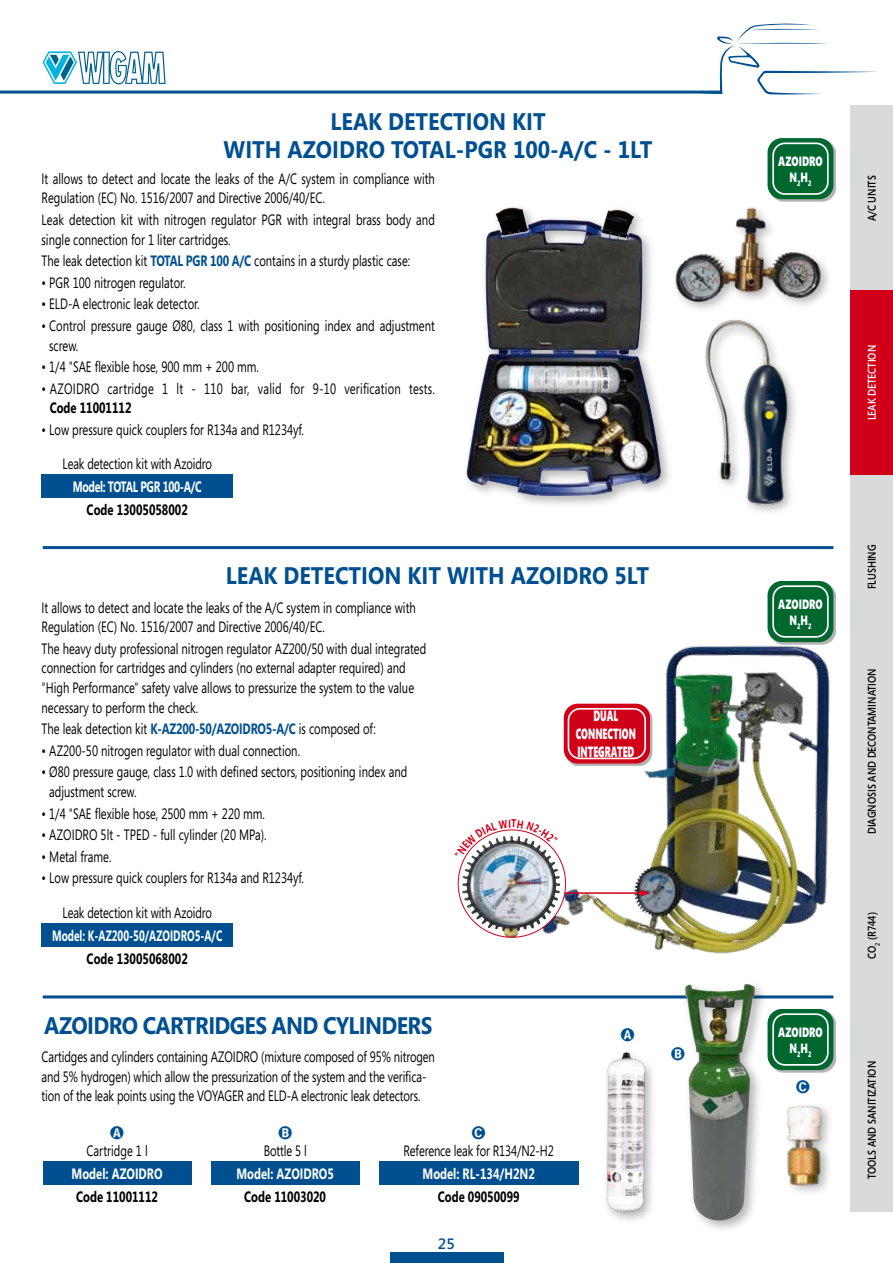
<style>
.page{position:relative;width:893px;height:1263px;background:#fff}
.page>*{position:absolute;margin:0;border:0;box-sizing:border-box;transform-origin:0 0}
.t1{font:700 24px/28.8px "Segoe";color:#005091;text-align:center;scale:.9 1}
.t2{font:700 24px "Segoe";letter-spacing:-.03em;color:#005091;scale:.9 1}
.t3{font:15px/19.5px "Segoe";color:#000;scale:.75 1}
.t4{font:700 15px "Segoe";color:#000;scale:.75 1}
.t5{font:15px "Segoe";letter-spacing:.02em;color:#000;scale:.75 1}
.t6{font:700 15px "Segoe";color:#fff;scale:.75 1}
.t7{font:700 15px "Segoe";color:#fff;scale:.67 1}
.t8{font:700 15px "Segoe";letter-spacing:-.03em;color:#fff;scale:.7 1}
.t9{font:15px "Bundesbahn Pi One";color:#005091}
.t10{font:600 15px "Segoe";color:#005091}
.t11{font:900 14.85px/17.9px "Segoe";color:#fff;text-align:center;scale:.6 1}
.t12{font:900 13.5px/16.2px "Segoe";color:#fff;text-align:center;scale:.7 1}
.t13{font:600 11.25px "Segoe";color:#000;scale:.85 1}
.t14{font:600 11.25px "Segoe";color:#fff;scale:.85 1}
.s1{font-weight:700;color:#005091}
</style>
<div class="page">
<hr style="left:0;top:91px;width:721px;height:3px;background:#005091">
<svg style="left:43px;top:51px;width:123px;height:34px"></svg>
<svg style="left:698px;top:23px;width:178px;height:72px"></svg>
<div style="left:390px;top:1252px;width:113px;height:11px;background:#005091"></div>
<img style="left:560px;top:644px;width:270px;height:310px">
<div style="left:462px;top:203px;width:212px;height:306px;background:#000;opacity:.3"></div>
<img style="left:467px;top:208px;width:194px;height:288px">
<div style="left:770px;top:140px;width:66px;height:62px;background:#000;opacity:.3"></div>
<div style="left:767px;top:138px;width:66px;height:61px;background:#00672e;border-radius:14px"></div>
<div style="left:772px;top:142px;width:57px;height:53px;border:2px solid #fff;border-radius:12px"></div>
<div style="left:770px;top:583px;width:66px;height:61px;background:#000;opacity:.3"></div>
<div style="left:767px;top:581px;width:66px;height:61px;background:#00672e;border-radius:14px"></div>
<div style="left:772px;top:585px;width:57px;height:53px;border:2px solid #fff;border-radius:12px"></div>
<div style="left:770px;top:1011px;width:66px;height:61px;background:#000;opacity:.3"></div>
<div style="left:767px;top:1009px;width:66px;height:61px;background:#00672e;border-radius:14px"></div>
<div style="left:772px;top:1013px;width:57px;height:53px;border:2px solid #fff;border-radius:12px"></div>
<img style="left:705px;top:319px;width:90px;height:193px">
<hr style="left:43px;top:546px;width:790px;height:3px;background:#005091">
<hr style="left:43px;top:995px;width:790px;height:3px;background:#005091">
<img style="left:671px;top:198px;width:155px;height:117px">
<hr style="left:547px;top:892px;width:95px;height:2px;background:#d10019">
<svg style="left:640px;top:889px;width:10px;height:8px"></svg>
<img style="left:462px;top:855px;width:98px;height:82px">
<div style="left:680px;top:979px;width:88px;height:255px;background:#000;opacity:.3"></div>
<img style="left:685px;top:984px;width:70px;height:237px">
<img style="left:605px;top:1051px;width:48px;height:170px">
<div style="left:42px;top:924px;width:191px;height:23px;background:#005091"></div>
<div style="left:42px;top:475px;width:191px;height:23px;background:#005091"></div>
<div style="left:43px;top:1162px;width:149px;height:23px;background:#005091"></div>
<div style="left:211px;top:1162px;width:149px;height:23px;background:#005091"></div>
<div style="left:379px;top:1162px;width:200px;height:23px;background:#005091"></div>
<div style="left:566px;top:706px;width:86px;height:60px;background:#000;opacity:.3"></div>
<div style="left:564px;top:704px;width:86px;height:59px;background:#d10019;border-radius:14px"></div>
<div style="left:568px;top:708px;width:78px;height:51px;border:2px solid #fff;border-radius:12px"></div>
<img style="left:748px;top:1086px;width:82px;height:116px">
<div style="left:850px;top:105px;width:43px;height:186px;background:#d9dadb"></div>
<div style="left:850px;top:291px;width:43px;height:184px;background:#d10019"></div>
<div style="left:850px;top:475px;width:43px;height:184px;background:#d9dadb"></div>
<div style="left:850px;top:659px;width:43px;height:184px;background:#d9dadb"></div>
<div style="left:850px;top:843px;width:43px;height:185px;background:#d9dadb"></div>
<div style="left:850px;top:1028px;width:43px;height:184px;background:#d9dadb"></div>
<svg style="left:462px;top:829px;width:96px;height:27px"></svg>
<h1 class="t1" style="left:224px;top:106px;width:478px">LEAK DETECTION KIT<br>WITH AZOIDRO TOTAL-PGR 100-A/C - 1LT</h1>
<p class="t3" style="left:42px;top:168px;width:526px">It allows to detect and locate the leaks of the A/C system in compliance with<br>Regulation (EC) No. 1516/2007 and Directive 2006/40/EC.</p>
<p class="t3" style="left:42px;top:210px;width:526px">Leak detection kit with nitrogen regulator PGR with integral brass body and single connection for 1 liter cartridges.</p>
<p class="t3" style="left:42px;top:251px;width:493px">The leak detection kit <span class="s1">TOTAL PGR 100 A/C</span> contains in a sturdy plastic case:</p>
<p class="t3" style="left:42px;top:272px;width:194px">• PGR 100 nitrogen regulator.</p>
<p class="t3" style="left:42px;top:294px;width:212px">• ELD-A electronic leak detector.</p>
<p class="t3" style="left:49px;top:316px;width:516px;text-indent:-8px">• Control pressure gauge Ø80, class 1 with positioning index and adjustment screw.</p>
<p class="t3" style="left:42px;top:357px;width:291px">• 1/4 "SAE flexible hose, 900 mm + 200 mm.</p>
<p class="t5" style="left:42px;top:378px;width:526px">• AZOIDRO cartridge 1 lt - 110 bar, valid for 9-10 verification tests.</p>
<p class="t4" style="left:50px;top:397px;width:111px">Code 11001112</p>
<p class="t3" style="left:42px;top:420px;width:351px">• Low pressure quick couplers for R134a and R1234yf.</p>
<p class="t3" style="left:63px;top:453px;width:201px">Leak detection kit with Azoidro</p>
<p class="t8" style="left:73px;top:476px;width:186px">Model: TOTAL PGR 100-A/C</p>
<p class="t4" style="left:87px;top:499px;width:136px">Code 13005058002</p>
<h1 class="t1" style="left:226px;top:560px;width:472px">LEAK DETECTION KIT WITH AZOIDRO 5LT</h1>
<p class="t3" style="left:42px;top:597px;width:500px">It allows to detect and locate the leaks of the A/C system in compliance with<br>Regulation (EC) No. 1516/2007 and Directive 2006/40/EC.</p>
<p class="t3" style="left:42px;top:638px;width:514px">The heavy duty professional nitrogen regulator AZ200/50 with dual integrated connection for cartridges and cylinders (no external adapter required) and "High Performance" safety valve allows to pressurize the system to the value necessary to perform the check.</p>
<p class="t3" style="left:42px;top:719px;width:447px">The leak detection kit <span class="s1">K-AZ200-50/AZOIDRO5-A/C</span> is composed of:</p>
<p class="t3" style="left:42px;top:740px;width:346px">• AZ200-50 nitrogen regulator with dual connection.</p>
<p class="t3" style="left:49px;top:762px;width:479px;text-indent:-8px">• Ø80 pressure gauge, class 1.0 with defined sectors, positioning index and adjustment screw.</p>
<p class="t3" style="left:42px;top:803px;width:299px">• 1/4 "SAE flexible hose, 2500 mm + 220 mm.</p>
<p class="t3" style="left:42px;top:825px;width:302px">• AZOIDRO 5lt - TPED - full cylinder (20 MPa).</p>
<p class="t3" style="left:42px;top:846px;width:95px">• Metal frame.</p>
<p class="t3" style="left:42px;top:868px;width:351px">• Low pressure quick couplers for R134a and R1234yf.</p>
<p class="t3" style="left:63px;top:902px;width:201px">Leak detection kit with Azoidro</p>
<p class="t7" style="left:52px;top:925px;width:255px">Model: K-AZ200-50/AZOIDRO5-A/C</p>
<p class="t4" style="left:87px;top:948px;width:136px">Code 13005068002</p>
<p class="t11" style="left:576px;top:707px;width:102px">DUAL<br>CONNECTION<br>INTEGRATED</p>
<h1 class="t2" style="left:44px;top:1008px;width:433px">AZOIDRO CARTRIDGES AND CYLINDERS</h1>
<p class="t9" style="left:620px;top:1028px;width:16px">A</p>
<p class="t3" style="left:42px;top:1046px;width:526px">Cartidges and cylinders containing AZOIDRO (mixture composed of 95% nitrogen and 5% hydrogen) which allow the pressurization of the system and the verifica&shy;tion of the leak points using the VOYAGER and ELD-A electronic leak detectors.</p>
<p class="t9" style="left:110px;top:1126px;width:16px">A</p>
<p class="t3" style="left:86px;top:1140px;width:83px">Cartridge 1 l</p>
<p class="t6" style="left:72px;top:1163px;width:123px">Model: AZOIDRO</p>
<p class="t4" style="left:76px;top:1186px;width:111px">Code 11001112</p>
<p class="t9" style="left:278px;top:1126px;width:16px">B</p>
<p class="t3" style="left:264px;top:1140px;width:59px">Bottle 5 l</p>
<p class="t6" style="left:236px;top:1163px;width:131px">Model: AZOIDRO5</p>
<p class="t4" style="left:244px;top:1186px;width:111px">Code 11003020</p>
<p class="t9" style="left:471px;top:1126px;width:16px">C</p>
<p class="t3" style="left:404px;top:1140px;width:202px">Reference leak for R134/N2-H2</p>
<p class="t6" style="left:423px;top:1163px;width:151px">Model: RL-134/H2N2</p>
<p class="t4" style="left:438px;top:1186px;width:111px">Code 09050099</p>
<p class="t10" style="left:438px;top:1233px;width:19px">25</p>
<p class="t9" style="left:670px;top:1047px;width:16px">B</p>
<p class="t12" style="left:778px;top:152px;width:65px">AZOIDRO<br>N<sub>2</sub>H<sub>2</sub></p>
<p class="t13" style="left:864px;top:221px;width:56px;rotate:-90deg">A/C UNITS</p>
<p class="t14" style="left:864px;top:420px;width:90px;rotate:-90deg">LEAK DETECTION</p>
<p class="t12" style="left:778px;top:595px;width:65px">AZOIDRO<br>N<sub>2</sub>H<sub>2</sub></p>
<p class="t12" style="left:778px;top:1023px;width:65px">AZOIDRO<br>N<sub>2</sub>H<sub>2</sub></p>
<p class="t9" style="left:795px;top:1080px;width:16px">C</p>
<p class="t13" style="left:864px;top:589px;width:54px;rotate:-90deg">FLUSHING</p>
<p class="t13" style="left:864px;top:834px;width:197px;rotate:-90deg">DIAGNOSIS AND DECONTAMINATION</p>
<p class="t13" style="left:864px;top:959px;width:57px;rotate:-90deg">CO<sub>2</sub> (R744)</p>
<p class="t13" style="left:864px;top:1179px;width:140px;rotate:-90deg">TOOLS AND SANITIZATION</p>
</div>
